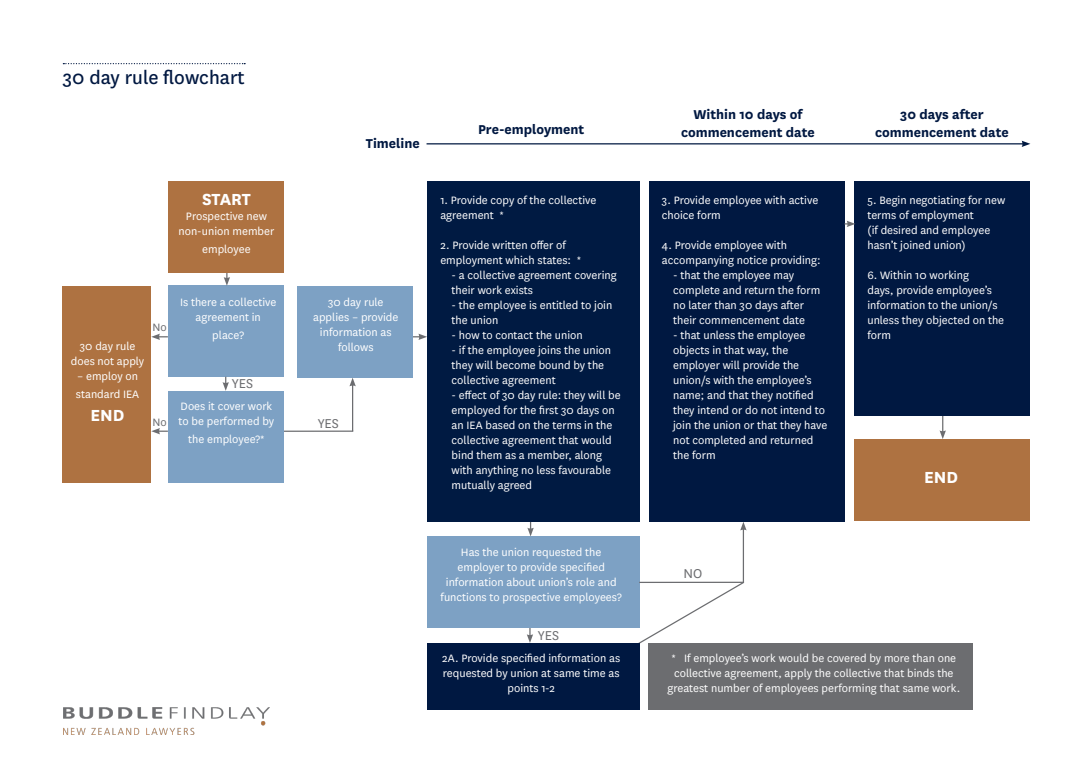
<style>
.page{position:relative;width:1088px;height:780px;background:#fff}
.page>*{position:absolute;margin:0;border:0;box-sizing:border-box;transform-origin:0 0}
.BODY_COPY{font:21.25px "National";color:#001841}
.t1{font:700 18.75px "National";color:#fff}
.t2{font:700 15px/18px "National";color:#001841;text-align:center}
.t3{font:15px "National";color:#6c6d70}
.t4{font:12.5px/15px "National";color:#fff}
.t5{font:12.5px "National";color:#6c6d70}
</style>
<div class="page">
<hr style="left:282px;top:430px;width:71px;height:2px;background:#6c6d70">
<svg style="left:413px;top:333px;width:14px;height:7px"></svg>
<svg style="left:638px;top:580px;width:107px;height:65px"></svg>
<hr style="left:942px;top:398px;width:1px;height:34px;background:#6c6d70">
<svg style="left:939px;top:430px;width:7px;height:9px"></svg>
<svg style="left:527px;top:628px;width:6px;height:15px"></svg>
<svg style="left:527px;top:521px;width:7px;height:15px"></svg>
<svg style="left:63px;top:63px;width:182px;height:1px"></svg>
<div style="left:168px;top:181px;width:116px;height:92px;background:#ae7241"></div>
<div style="left:168px;top:285px;width:116px;height:92px;background:#7da1c4"></div>
<div style="left:168px;top:391px;width:116px;height:91px;background:#7da1c4"></div>
<div style="left:427px;top:181px;width:212px;height:340px;background:#001a42"></div>
<div style="left:427px;top:536px;width:212px;height:92px;background:#7da1c4"></div>
<div style="left:427px;top:643px;width:212px;height:66px;background:#001841"></div>
<div style="left:649px;top:643px;width:324px;height:66px;background:#6c6d70"></div>
<div style="left:649px;top:181px;width:195px;height:340px;background:#001841"></div>
<div style="left:854px;top:181px;width:176px;height:235px;background:#001841"></div>
<hr style="left:426px;top:143px;width:597px;height:1px;background:#001841">
<svg style="left:1021px;top:141px;width:9px;height:6px"></svg>
<div style="left:854px;top:439px;width:176px;height:81px;background:#ae7241"></div>
<svg style="left:844px;top:221px;width:11px;height:6px"></svg>
<img style="left:63px;top:707px;width:206px;height:27px">
<div style="left:63px;top:286px;width:88px;height:196px;background:#ae7241"></div>
<div style="left:297px;top:286px;width:116px;height:91px;background:#7da1c4"></div>
<svg style="left:224px;top:273px;width:6px;height:13px"></svg>
<svg style="left:222px;top:377px;width:7px;height:14px"></svg>
<svg style="left:151px;top:333px;width:17px;height:7px"></svg>
<svg style="left:151px;top:428px;width:17px;height:6px"></svg>
<hr style="left:639px;top:581px;width:105px;height:2px;background:#6c6d70">
<hr style="left:743px;top:528px;width:1px;height:54px;background:#6c6d70">
<svg style="left:740px;top:521px;width:6px;height:9px"></svg>
<hr style="left:352px;top:384px;width:1px;height:47px;background:#6c6d70">
<svg style="left:349px;top:377px;width:7px;height:9px"></svg>
<p class="BODY_COPY" style="left:63px;top:63px;width:184px">30 day rule flowchart</p>
<p class="t1" style="left:202px;top:186px;width:50px">START</p>
<p class="t4" style="left:186px;top:208px;width:82px">Prospective new</p>
<p class="t4" style="left:178px;top:222px;width:97px;line-height:18px;text-align:center">non-union member employee</p>
<p class="t4" style="left:71px;top:338px;width:75px;text-align:center">30 day rule does not apply</p>
<p class="t4" style="left:76px;top:367px;width:65px;line-height:18px">– employ on standard IEA</p>
<p class="t1" style="left:91px;top:402px;width:36px">END</p>
<p class="t5" style="left:152px;top:319px;width:16px">No</p>
<p class="t5" style="left:152px;top:414px;width:16px">No</p>
<p class="t4" style="left:180px;top:294px;width:98px;text-align:center">Is there a collective agreement in</p>
<p class="t4" style="left:212px;top:327px;width:33px">place?</p>
<p class="t3" style="left:232px;top:374px;width:23px">YES</p>
<p class="t4" style="left:179px;top:398px;width:97px">Does it cover work to be performed by</p>
<p class="t4" style="left:188px;top:431px;width:78px">the employee?*</p>
<p class="t2" style="left:366px;top:134px;width:55px">Timeline</p>
<p class="t4" style="left:313px;top:294px;width:87px;text-align:center">30 day rule applies – provide information as follows</p>
<p class="t3" style="left:318px;top:413px;width:23px">YES</p>
<p class="t2" style="left:478px;top:119px;width:108px">Pre-employment</p>
<p class="t4" style="left:440px;top:192px;width:157px">1. Provide copy of the collective agreement *</p>
<p class="t4" style="left:440px;top:237px;width:142px">2. Provide written offer of employment which states: *</p>
<p class="t4" style="left:452px;top:267px;width:167px">- a collective agreement covering their work exists</p>
<p class="t4" style="left:452px;top:297px;width:162px">- the employee is entitled to join the union</p>
<p class="t4" style="left:452px;top:327px;width:133px">- how to contact the union</p>
<p class="t4" style="left:452px;top:342px;width:161px">- if the employee joins the union they will become bound by the collective agreement</p>
<p class="t4" style="left:452px;top:387px;width:171px">- effect of 30 day rule: they will be employed for the first 30 days on an IEA based on the terms in the collective agreement that would bind them as a member, along with anything no less favourable mutually agreed</p>
<p class="t2" style="left:681px;top:104px;width:135px">Within 10 days of commencement date</p>
<p class="t2" style="left:875px;top:104px;width:135px">30 days after commencement date</p>
<p class="t4" style="left:662px;top:192px;width:158px">3. Provide employee with active choice form</p>
<p class="t4" style="left:662px;top:237px;width:160px">4. Provide employee with accompanying notice providing:</p>
<p class="t4" style="left:673px;top:267px;width:149px">- that the employee may complete and return the form no later than 30 days after their commencement date</p>
<p class="t4" style="left:673px;top:327px;width:156px">- that unless the employee objects in that way, the employer will provide the union/s with the employee’s name; and that they notified they intend or do not intend to join the union or that they have not completed and returned the form</p>
<p class="t4" style="left:867px;top:192px;width:139px">5. Begin negotiating for new terms of employment</p>
<p class="t4" style="left:867px;top:222px;width:124px">(if desired and employee hasn’t joined union)</p>
<p class="t4" style="left:867px;top:267px;width:138px">6. Within 10 working<br>days, provide employee’s information to the union/s unless they objected on the form</p>
<p class="t1" style="left:924px;top:464px;width:36px">END</p>
<p class="t4" style="left:441px;top:543px;width:183px;text-align:center">Has the union requested the employer to provide specified information about union’s role and functions to prospective employees?</p>
<p class="t3" style="left:538px;top:625px;width:23px">YES</p>
<p class="t3" style="left:683px;top:563px;width:20px">NO</p>
<p class="t4" style="left:442px;top:650px;width:179px;text-align:center">2A. Provide specified information as requested by union at same time as points 1-2</p>
<p class="t4" style="left:667px;top:650px;width:294px;text-align:center">* If employee’s work would be covered by more than one collective agreement, apply the collective that binds the greatest number of employees performing that same work.</p>
</div>
